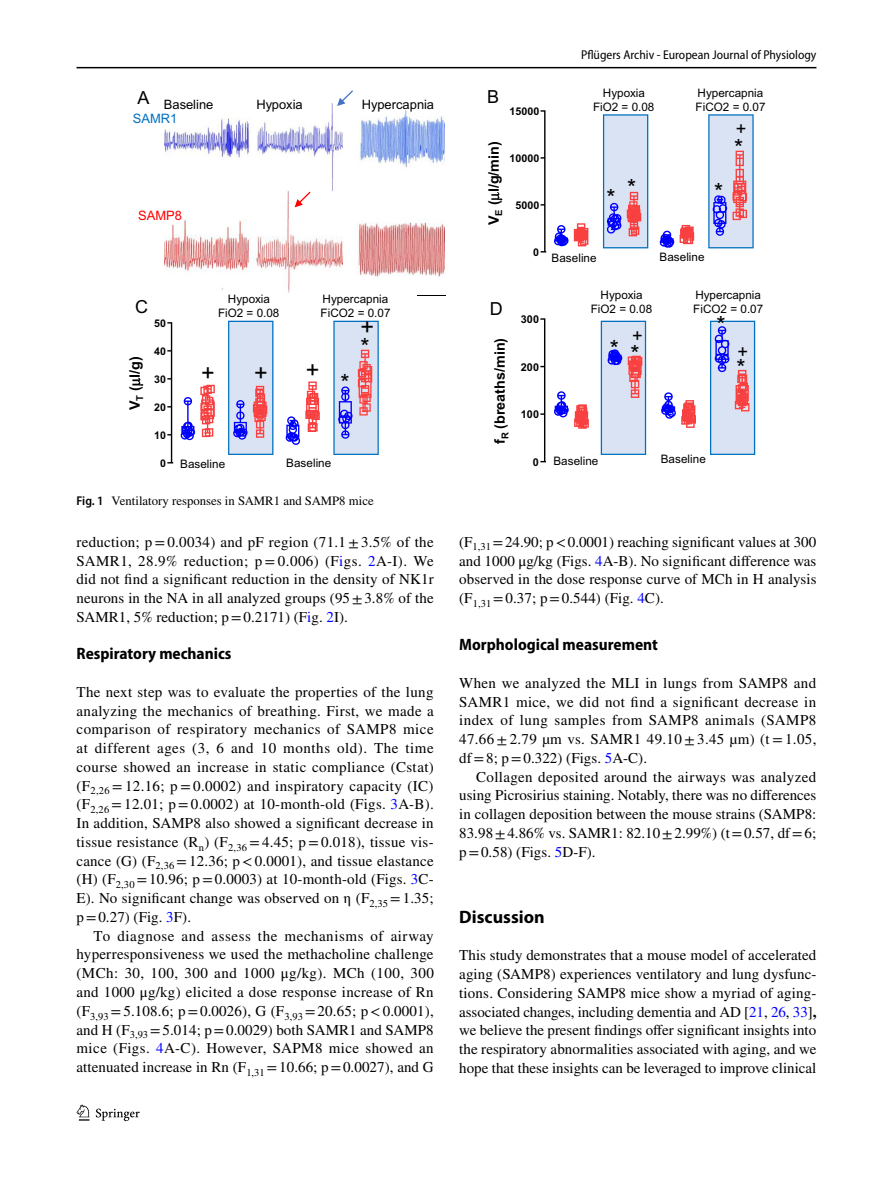
<style>
.page{position:relative;width:893px;height:1187px;background:#fff}
.page>*{position:absolute;margin:0;border:0;box-sizing:border-box;transform-origin:0 0}
.t1{font:23.4px "Arial";color:#000}
.t2{font:18.3px "Arial";color:#000}
.t3{font:700 18px "Myriad Pro";color:#000}
.t4{font:18px "Arial";color:#000}
.t5{font:700 semi-condensed 16.5px "Myriad Pro";color:#000}
.t6{font:15px/18.8px "STIX";letter-spacing:.005em;color:#000;text-align:justify}
.t7{font:700 14.4px "Arial";color:#000}
.t8{font:12.9px "Arial";color:#000}
.t9{font:12.9px "Arial";color:#0070c0}
.t10{font:12.9px "Arial";letter-spacing:-.005em;color:#f00}
.t11{font:12.75px "STIX";color:#000}
.t12{font:semi-condensed 12.75px "Myriad Pro";color:#000}
.t13{font:11.7px/14px "Arial";color:#000;text-align:center}
.t14{font:700 10.8px "Arial";letter-spacing:.005em;color:#000}
.t15{font:700 10.65px "Arial";letter-spacing:.005em;color:#000}
.s1{font-family:"Myriad Pro";font-weight:600;font-stretch:semi-condensed}
.s2{color:#00f}
.s3{font-weight:700}
</style>
<div class="page">
<hr style="left:77px;top:67px;width:739px;height:1px;background:#000">
<svg style="left:77px;top:1104px;width:12px;height:16px"></svg>
<svg style="left:96px;top:1108px;width:44px;height:12px"></svg>
<img style="left:164px;top:103px;width:280px;height:190px">
<svg style="left:541px;top:110px;width:5px;height:142px"></svg>
<svg style="left:680px;top:225px;width:14px;height:19px"></svg>
<svg style="left:554px;top:223px;width:34px;height:23px"></svg>
<svg style="left:603px;top:114px;width:45px;height:134px"></svg>
<svg style="left:660px;top:231px;width:14px;height:17px"></svg>
<svg style="left:708px;top:114px;width:46px;height:134px"></svg>
<svg style="left:167px;top:322px;width:6px;height:141px"></svg>
<svg style="left:181px;top:385px;width:34px;height:55px"></svg>
<svg style="left:228px;top:321px;width:45px;height:134px"></svg>
<svg style="left:286px;top:381px;width:34px;height:64px"></svg>
<svg style="left:333px;top:321px;width:46px;height:134px"></svg>
<svg style="left:417px;top:295px;width:29px;height:1px"></svg>
<svg style="left:540px;top:318px;width:6px;height:144px"></svg>
<svg style="left:554px;top:391px;width:35px;height:37px"></svg>
<svg style="left:601px;top:321px;width:45px;height:134px"></svg>
<svg style="left:661px;top:392px;width:35px;height:36px"></svg>
<svg style="left:710px;top:321px;width:45px;height:134px"></svg>
<svg style="left:337px;top:90px;width:16px;height:16px"></svg>
<svg style="left:295px;top:192px;width:16px;height:15px"></svg>
<svg style="left:491px;top:192px;width:11px;height:8px"></svg>
<svg style="left:132px;top:377px;width:11px;height:9px"></svg>
<p class="t4" style="left:138px;top:87px;width:14px">A</p>
<p class="t8" style="left:164px;top:97px;width:51px">Baseline</p>
<p class="t8" style="left:256px;top:97px;width:48px">Hypoxia</p>
<p class="t8" style="left:362px;top:97px;width:74px">Hypercapnia</p>
<p class="t9" style="left:133px;top:111px;width:46px">SAMR1</p>
<p class="t10" style="left:138px;top:208px;width:45px">SAMP8</p>
<p class="t4" style="left:487px;top:86px;width:14px">B</p>
<p class="t15" style="left:509px;top:105px;width:31px">15000</p>
<p class="t7" style="left:485px;top:225px;width:85px;rotate:-90deg">V<sub>E</sub> ( l/g/min)</p>
<p class="t15" style="left:509px;top:152px;width:31px">10000</p>
<p class="t15" style="left:515px;top:199px;width:25px">5000</p>
<p class="t15" style="left:533px;top:246px;width:7px">0</p>
<p class="t12" style="left:581px;top:48px;width:237px">Pflügers Archiv - European Journal of Physiology</p>
<p class="t13" style="left:593px;top:86px;width:63px">Hypoxia<br>FiO2 = 0.08</p>
<p class="t13" style="left:696px;top:86px;width:71px;text-align:left">Hypercapnia<br>FiCO2 = 0.07</p>
<h1 class="t1" style="left:607px;top:179px;width:31px">* *</h1>
<p class="t2" style="left:736px;top:118px;width:12px">+</p>
<h1 class="t1" style="left:734px;top:134px;width:11px">*</h1>
<h1 class="t1" style="left:714px;top:178px;width:11px">*</h1>
<p class="t13" style="left:552px;top:251px;width:47px">Baseline</p>
<p class="t13" style="left:660px;top:250px;width:47px">Baseline</p>
<p class="t4" style="left:135px;top:296px;width:14px">C</p>
<p class="t15" style="left:154px;top:317px;width:13px">50</p>
<p class="t7" style="left:126px;top:410px;width:55px;rotate:-90deg">V<sub>T</sub> ( l/g)</p>
<p class="t15" style="left:154px;top:345px;width:13px">40</p>
<p class="t15" style="left:154px;top:373px;width:13px">30</p>
<p class="t15" style="left:154px;top:401px;width:13px">20</p>
<p class="t15" style="left:154px;top:429px;width:13px">10</p>
<p class="t15" style="left:160px;top:456px;width:7px">0</p>
<p class="t13" style="left:218px;top:292px;width:63px">Hypoxia<br>FiO2 = 0.08</p>
<h1 class="t1" style="left:201px;top:359px;width:15px">+</h1>
<h1 class="t1" style="left:254px;top:359px;width:15px">+</h1>
<p class="t13" style="left:321px;top:292px;width:71px;text-align:left">Hypercapnia<br>FiCO2 = 0.07</p>
<p class="t13" style="left:591px;top:288px;width:63px">Hypoxia<br>FiO2 = 0.08</p>
<p class="t13" style="left:693px;top:288px;width:71px;text-align:left">Hypercapnia<br>FiCO2 = 0.07</p>
<p class="t4" style="left:490px;top:298px;width:14px">D</p>
<p class="t14" style="left:521px;top:313px;width:20px">300</p>
<h1 class="t1" style="left:716px;top:311px;width:11px">*</h1>
<h1 class="t1" style="left:360px;top:313px;width:15px">+</h1>
<p class="t2" style="left:632px;top:324px;width:12px">+</p>
<h1 class="t1" style="left:630px;top:340px;width:11px">*</h1>
<p class="t2" style="left:737px;top:341px;width:12px">+</p>
<h1 class="t1" style="left:736px;top:354px;width:11px">*</h1>
<h1 class="t1" style="left:361px;top:333px;width:11px">*</h1>
<p class="t7" style="left:492px;top:444px;width:108px;rotate:-90deg">f<sub>R</sub> (breaths/min)</p>
<h1 class="t1" style="left:610px;top:335px;width:11px">*</h1>
<p class="t14" style="left:521px;top:360px;width:20px">200</p>
<h1 class="t1" style="left:306px;top:356px;width:15px">+</h1>
<h1 class="t1" style="left:341px;top:369px;width:11px">*</h1>
<p class="t14" style="left:521px;top:408px;width:20px">100</p>
<p class="t13" style="left:180px;top:456px;width:47px">Baseline</p>
<p class="t13" style="left:286px;top:456px;width:47px">Baseline</p>
<p class="t14" style="left:533px;top:455px;width:8px">0</p>
<p class="t13" style="left:553px;top:454px;width:47px">Baseline</p>
<p class="t13" style="left:661px;top:452px;width:47px">Baseline</p>
<p class="t11" style="left:77px;top:491px;width:299px"><span class="s1">Fig. 1</span> Ventilatory responses in SAMR1 and SAMP8 mice</p>
<p class="t6" style="left:77px;top:533px;width:359px">reduction; p=0.0034) and pF region (71.1±3.5% of the SAMR1, 28.9% reduction; p = 0.006) (F<span class="s2">i</span>gs. <span class="s2">2</span>A-I). We did not find a significant reduction in the density of NK1r neurons in the NA in all analyzed groups (95±3.8% of the SAMR1, 5% reduction; p=0.2171) (F<span class="s2">i</span>g. <span class="s2">2</span>I).</p>
<p class="t5" style="left:77px;top:644px;width:156px">Respiratory mechanics</p>
<p class="t6" style="left:77px;top:683px;width:359px">The next step was to evaluate the properties of the lung analyzing the mechanics of breathing. First, we made a comparison of respiratory mechanics of SAMP8 mice at different ages (3, 6 and 10 months old). The time course showed an increase in static compliance (Cstat) (F<sub>2,26</sub> = 12.16; p = 0.0002) and inspiratory capacity (IC) (F<sub>2,26</sub> =12.01; p=0.0002) at 10-month-old (Figs. <span class="s2">3</span>A-B).<br>In addition, SAMP8 also showed a significant decrease in tissue resistance (R<sub>n</sub>) (F<sub>2,36</sub> =4.45; p=0.018), tissue vis&shy;cance (G) (F<sub>2,36</sub> =12.36; p&lt;0.0001), and tissue elastance (H) (F<sub>2,30</sub> =10.96; p=0.0003) at 10-month-old (Figs. <span class="s2">3</span>C-E). No significant change was observed on η (F<sub>2,35</sub> =1.35; p=0.27) (Fig. <span class="s2">3</span>F).</p>
<p class="t6" style="left:77px;top:927px;width:359px;text-indent:17px">To diagnose and assess the mechanisms of airway hyperresponsiveness we used the methacholine challenge (MCh: 30, 100, 300 and 1000 μg/kg). MCh (100, 300 and 1000 μg/kg) elicited a dose response increase of Rn (F<sub>3,93</sub> =5.108.6; p=0.0026), G (F<sub>3,93</sub> =20.65; p&lt;0.0001), and H (F<sub>3,93</sub> =5.014; p=0.0029) both SAMR1 and SAMP8 mice (Figs. <span class="s2">4</span>A-C). However, SAPM8 mice showed an attenuated increase in Rn (F<sub>1,31</sub> =10.66; p=0.0027), and G</p>
<p class="t6" style="left:459px;top:533px;width:359px">(F<sub>1,31</sub> =24.90; p&lt;0.0001) reaching significant values at 300 and 1000 μg/kg (Figs. <span class="s2">4</span>A-B). No significant difference was observed in the dose response curve of MCh in H analysis (F<sub>1,31</sub> =0.37; p=0.544) (Fig. <span class="s2">4</span>C).</p>
<p class="t5" style="left:459px;top:635px;width:200px">Morphological measurement</p>
<p class="t6" style="left:459px;top:674px;width:359px">When we analyzed the MLI in lungs from SAMP8 and SAMR1 mice, we did not find a significant decrease in index of lung samples from SAMP8 animals (SAMP8<br>47.66±2.79 µm vs. SAMR1 49.10±3.45 µm) (t=1.05, df=8; p=0.322) (Figs. <span class="s2">5</span>A-C).</p>
<p class="t6" style="left:459px;top:768px;width:359px;text-indent:17px">Collagen deposited around the airways was analyzed using Picrosirius staining. Notably, there was no differences in collagen deposition between the mouse strains (SAMP8:<br>83.98±4.86% vs. SAMR1: 82.10±2.99%) (t=0.57, df=6; p=0.58) (Figs. <span class="s2">5</span>D-F).</p>
<p class="t3" style="left:459px;top:904px;width:87px">Discussion</p>
<p class="t6" style="left:459px;top:946px;width:359px">This study demonstrates that a mouse model of accelerated aging (SAMP8) experiences ventilatory and lung dysfunc&shy;tions. Considering SAMP8 mice show a myriad of aging&shy;associated changes, including dementia and AD [<span class="s2">21</span>, <span class="s2">26</span>, <span class="s2">33</span>]<span class="s3">, </span>we believe the present findings offer significant insights into the respiratory abnormalities associated with aging, and we hope that these insights can be leveraged to improve clinical</p>
</div>
